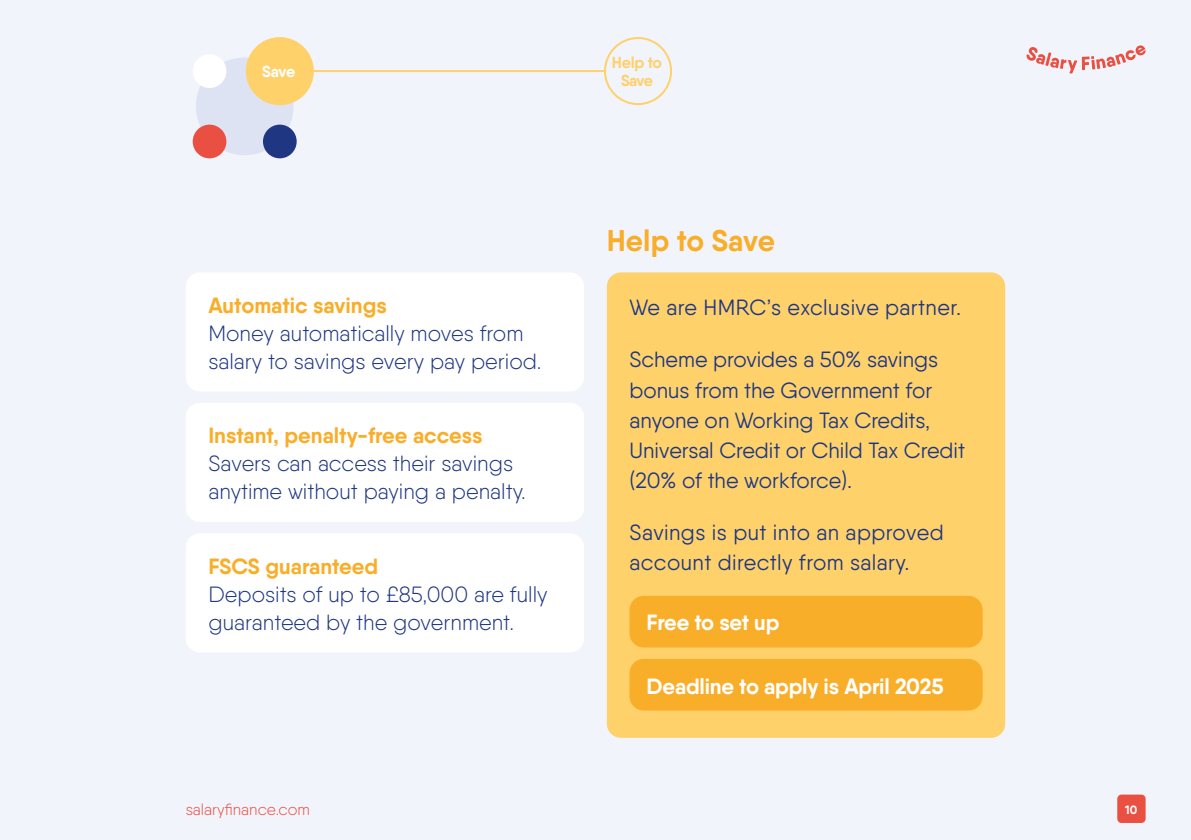
<style>
.page{position:relative;width:1191px;height:840px;background:#fff}
.page>*{position:absolute;margin:0;border:0;box-sizing:border-box;transform-origin:0 0}
.t1{font:700 30px "Qanelas Soft";color:#f9ae2a}
.t2{font:300 22px/28px "Qanelas Soft";color:#1f3782}
.t3{font:22px/30px "Qanelas Soft";color:#1f3782}
.t4{font:22px/30px "Qanelas Soft";letter-spacing:.02em;color:#1f3782}
.t5{font:700 22px "Qanelas Soft";color:#f9ae2a}
.t6{font:700 22px "Qanelas Soft";letter-spacing:-.01em;color:#fff}
.t7{font:300 16px "Qanelas Soft";color:#ea5042}
.t8{font:700 16px/18px "Qanelas Soft";letter-spacing:-.035em;color:#fed16b;text-align:center}
.t9{font:700 16px "Qanelas Soft";color:#fff}
.t10{font:700 12px "Qanelas Soft";color:#fff}
</style>
<div class="page">
<div style="left:0;top:0;width:1191px;height:839px;background:#f2f4fb"></div>
<div style="left:186px;top:272px;width:398px;height:119px;background:#fff;border-radius:14px"></div>
<div style="left:607px;top:272px;width:398px;height:465px;background:#fed16b;border-radius:14px"></div>
<div style="left:186px;top:402px;width:398px;height:119px;background:#fff;border-radius:14px"></div>
<div style="left:186px;top:533px;width:398px;height:119px;background:#fff;border-radius:14px"></div>
<div style="left:604px;top:37px;width:68px;height:68px;border:2px solid #fed16b;border-radius:50%"></div>
<hr style="left:312px;top:70px;width:294px;height:2px;background:#fed16b">
<div style="left:629px;top:595px;width:353px;height:52px;background:#f9ae2a;border-radius:14px"></div>
<div style="left:629px;top:658px;width:353px;height:52px;background:#f9ae2a;border-radius:14px"></div>
<div style="left:196px;top:57px;width:97px;height:98px;background:#dee3f4;border-radius:50%"></div>
<div style="left:193px;top:54px;width:33px;height:34px;background:#fff;border-radius:50%"></div>
<div style="left:193px;top:124px;width:33px;height:34px;background:#ea5042;border-radius:50%"></div>
<div style="left:263px;top:124px;width:34px;height:34px;background:#1f3782;border-radius:50%"></div>
<div style="left:246px;top:37px;width:68px;height:68px;background:#fed16b;border-radius:50%"></div>
<svg style="left:1026px;top:45px;width:119px;height:28px"></svg>
<div style="left:1117px;top:794px;width:28px;height:28px;background:#ea5042;border-radius:4px"></div>
<p class="t9" style="left:262px;top:61px;width:35px">Save</p>
<p class="t5" style="left:208px;top:291px;width:180px">Automatic savings</p>
<p class="t2" style="left:208px;top:318px;width:335px">Money automatically moves from salary to savings every pay period.</p>
<p class="t5" style="left:208px;top:421px;width:276px">Instant, penalty-free access</p>
<p class="t2" style="left:208px;top:449px;width:319px">Savers can access their savings anytime without paying a penalty.</p>
<p class="t5" style="left:208px;top:552px;width:171px">FSCS guaranteed</p>
<p class="t2" style="left:208px;top:579px;width:341px">Deposits of up to £85,000 are fully guaranteed by the government.</p>
<p class="t8" style="left:612px;top:54px;width:52px">Help to<br>Save</p>
<h1 class="t1" style="left:607px;top:221px;width:170px">Help to Save</h1>
<p class="t4" style="left:629px;top:291px;width:333px">We are HMRC’s exclusive partner.</p>
<p class="t3" style="left:629px;top:344px;width:337px">Scheme provides a 50% savings bonus from the Government for anyone on Working Tax Credits,<br>Universal Credit or Child Tax Credit (20% of the workforce).</p>
<p class="t4" style="left:629px;top:517px;width:316px">Savings is put into an approved account directly from salary.</p>
<p class="t6" style="left:646px;top:608px;width:134px">Free to set up</p>
<p class="t6" style="left:646px;top:671px;width:299px">Deadline to apply is April 2025</p>
<p class="t7" style="left:186px;top:799px;width:126px">salaryfinance.com</p>
<p class="t10" style="left:1125px;top:801px;width:14px">10</p>
</div>
